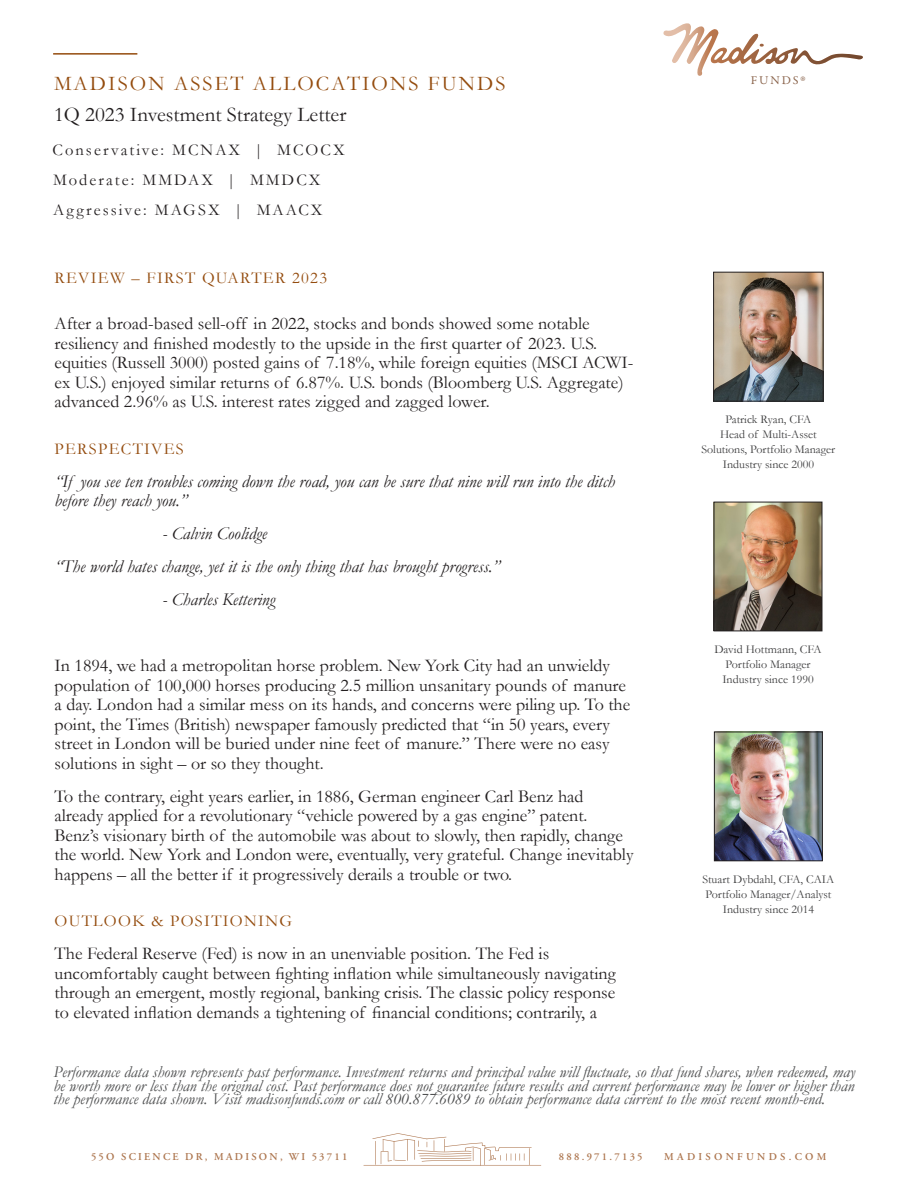
<style>
.page{position:relative;width:918px;height:1188px;background:#fff}
.page>*{position:absolute;margin:0;border:0;box-sizing:border-box;transform-origin:0 0}
.t1{font:21px "Garamond";color:#231f20}
.t2{font:21px "Garamond";letter-spacing:.1em;color:#944c0e}
.Para{font:18px/19.5px "Garamond";color:#231f20}
.Para-2{font:italic 18px/19.5px "Garamond";color:#231f20}
.t3{font:italic 16.5px/13.5px "Garamond";color:#4b4c4d;text-align:justify}
.t4{font:16.5px "Garamond";letter-spacing:.125em;color:#231f20}
.Para-3{font:16.5px "Garamond";letter-spacing:.08em;color:#944c0e}
.Photo_Captions_-_2pe{font:12px/15px "Garamond";color:#3e3e3f;text-align:center}
.t5{font:11.85px "Garamond Premr Pro";letter-spacing:.15em;color:#8b654d}
.t6{font:600 10.5px "Adobe Garamond Pro";letter-spacing:.215em;color:#ad764f}
.t7{font:600 10.5px "Adobe Garamond Pro";letter-spacing:.315em;color:#ad764f}
.s1{font-size:19.35px}
</style>
<div class="page">
<svg style="left:364px;top:1133px;width:177px;height:33px"></svg>
<svg style="left:663px;top:23px;width:108px;height:53px"></svg>
<hr style="left:53px;top:53px;width:84px;height:2px;background:#944c0e">
<img style="left:715px;top:274px;width:106px;height:125px">
<div style="left:713px;top:272px;width:110px;height:129px;border:1px solid #231f20"></div>
<img style="left:716px;top:504px;width:104px;height:125px">
<div style="left:714px;top:502px;width:108px;height:129px;border:1px solid #231f20"></div>
<img style="left:716px;top:734px;width:105px;height:125px">
<div style="left:714px;top:732px;width:109px;height:129px;border:1px solid #231f20"></div>
<p class="t2" style="left:54px;top:70px;width:453px">MADISON ASSET ALLOCATIONS FUNDS</p>
<p class="t1" style="left:54px;top:100px;width:294px">1Q 2023 Investment Strategy Letter</p>
<p class="t4" style="left:52px;top:138px;width:294px">Conservative: MCNAX | MCOCX</p>
<p class="t4" style="left:53px;top:169px;width:269px">Moderate: MMDAX | MMDCX</p>
<p class="t4" style="left:53px;top:199px;width:271px">Aggressive: MAGSX | MAACX</p>
<p class="Para-3" style="left:55px;top:266px;width:274px">REVIEW – FIRST QUARTER 2023</p>
<p class="Para" style="left:55px;top:313px;width:581px">After a broad-based sell-off in 2022, stocks and bonds showed some notable resiliency and finished modestly to the upside in the first quarter of 2023. U.S. equities (Russell 3000) posted gains of 7.18%, while foreign equities (MSCI ACWI&shy;ex U.S.) enjoyed similar returns of 6.87%. U.S. bonds (Bloomberg U.S. Aggregate) advanced 2.96% as U.S. interest rates zigged and zagged lower.</p>
<p class="Para-3" style="left:55px;top:437px;width:131px">PERSPECTIVES</p>
<p class="Para-2" style="left:55px;top:471px;width:562px">“If you see ten troubles coming down the road, you can be sure that nine will run into the ditch before they reach you.”</p>
<p class="Para-2" style="left:163px;top:523px;width:106px">- Calvin Coolidge</p>
<p class="Para-2" style="left:55px;top:556px;width:447px">“The world hates change, yet it is the only thing that has brought progress.”</p>
<p class="Para-2" style="left:163px;top:589px;width:114px">- Charles Kettering</p>
<p class="Para" style="left:55px;top:655px;width:577px">In 1894, we had a metropolitan horse problem. New York City had an unwieldy population of 100,000 horses producing 2.5 million unsanitary pounds of manure a day. London had a similar mess on its hands, and concerns were piling up. To the point, the Times (British) newspaper famously predicted that “in 50 years, every street in London will be buried under nine feet of manure.” There were no easy solutions in sight – or so they thought.</p>
<p class="Para" style="left:55px;top:786px;width:581px">To the contrary, eight years earlier, in 1886, German engineer Carl Benz had already applied for a revolutionary “vehicle powered by a gas engine” patent.<br>Benz’s visionary birth of the automobile was about to slowly, then rapidly, change the world. New York and London were, eventually, very grateful. Change inevitably happens – all the better if it progressively derails a trouble or two.</p>
<p class="Para-3" style="left:55px;top:910px;width:239px">OUTLOOK &amp; POSITIONING</p>
<p class="Para" style="left:55px;top:943px;width:563px">The Federal Reserve (Fed) is now in an unenviable position. The Fed is uncomfortably caught between fighting inflation while simultaneously navigating through an emergent, mostly regional, banking crisis. The classic policy response to elevated inflation demands a tightening of financial conditions; contrarily, a</p>
<p class="t5" style="left:751px;top:73px;width:56px">FUNDS<span class="s1">®</span></p>
<p class="Photo_Captions_-_2pe" style="left:726px;top:411px;width:87px">Patrick Ryan, CFA</p>
<p class="Photo_Captions_-_2pe" style="left:701px;top:426px;width:135px">Head of Multi-Asset<br>Solutions, Portfolio Manager</p>
<p class="Photo_Captions_-_2pe" style="left:723px;top:456px;width:93px">Industry since 2000</p>
<p class="Photo_Captions_-_2pe" style="left:714px;top:641px;width:109px">David Hottmann, CFA</p>
<p class="Photo_Captions_-_2pe" style="left:725px;top:656px;width:87px">Portfolio Manager</p>
<p class="Photo_Captions_-_2pe" style="left:722px;top:671px;width:93px">Industry since 1990</p>
<p class="Photo_Captions_-_2pe" style="left:702px;top:871px;width:133px">Stuart Dybdahl, CFA, CAIA</p>
<p class="Photo_Captions_-_2pe" style="left:705px;top:886px;width:127px">Portfolio Manager/Analyst</p>
<p class="Photo_Captions_-_2pe" style="left:723px;top:901px;width:93px">Industry since 2014</p>
<p class="t3" style="left:54px;top:1065px;width:803px">Performance data shown represents past performance. Investment returns and principal value will fluctuate, so that fund shares, when redeemed, may be worth more or less than the original cost. Past performance does not guarantee future results and current performance may be lower or higher than the performance data shown. Visit madisonfunds.com or call 800.877.6089 to obtain performance data current to the most recent month-end.</p>
<p class="t6" style="left:91px;top:1151px;width:258px">55O SCIENCE DR, MADISON, WI 53711</p>
<p class="t6" style="left:559px;top:1151px;width:85px">888.971.7135</p>
<p class="t7" style="left:664px;top:1151px;width:164px">MADISONFUNDS.COM</p>
</div>
